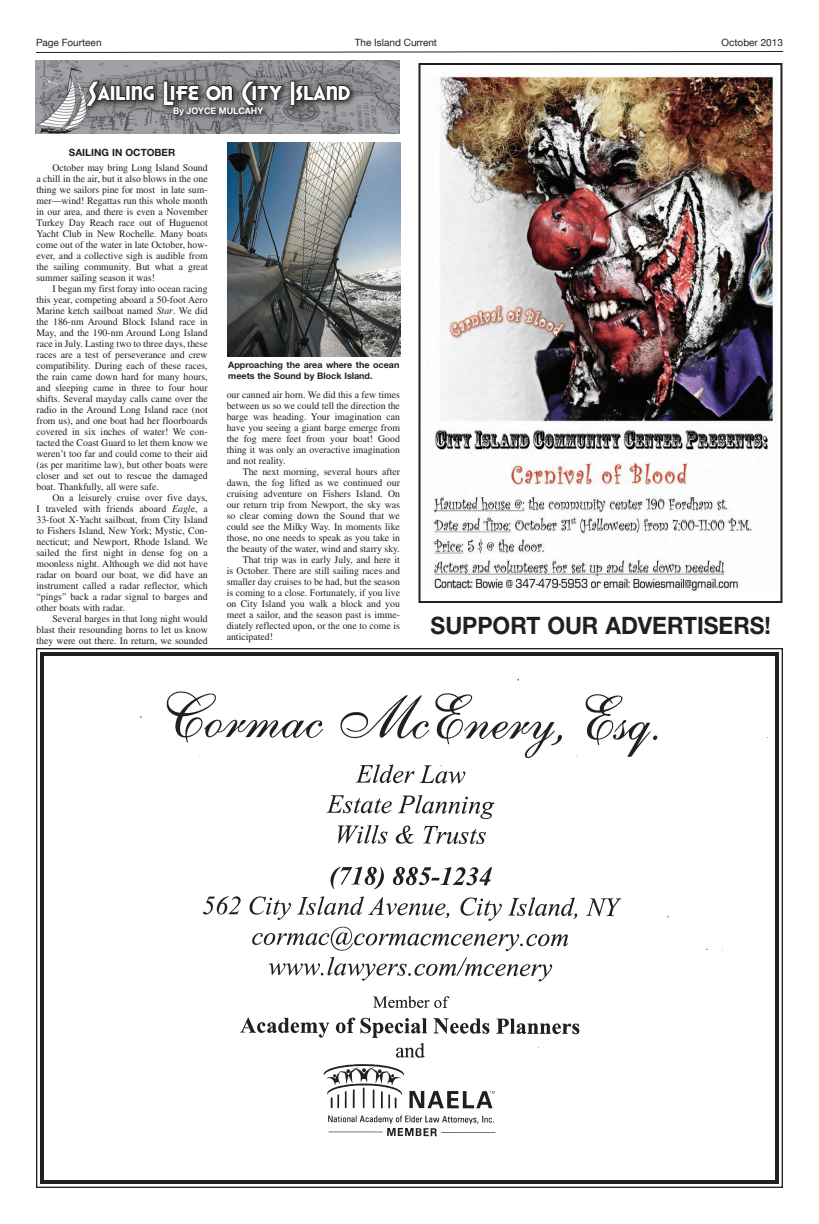
<style>
.page{position:relative;width:819px;height:1224px;background:#fff}
.page>*{position:absolute;margin:0;border:0;box-sizing:border-box;transform-origin:0 0}
.t1{font:25px "Honest Johns";color:#fff}
.t2{font:700 24px "Helvetica Neue";color:#231f20;scale:.95 1}
.t3{font:10px/11px "Times";color:#231f20;text-align:justify}
.t4{font:10px "Helvetica Neue";color:#231f20}
.t5{font:700 10px "Helvetica Neue";color:#231f20}
.t6{font:700 9px/11px "Helvetica Neue";color:#231f20}
.t7{font:700 9px "Helvetica Neue";color:#fff}
.s1{font-style:italic}
</style>
<div class="page">
<svg style="left:36px;top:51px;width:747px;height:2px"></svg>
<img style="left:433px;top:76px;width:343px;height:516px">
<div style="left:418px;top:63px;width:364px;height:540px;border:2px solid #231f20"></div>
<svg style="left:36px;top:648px;width:747px;height:540px"></svg>
<div style="left:40px;top:652px;width:739px;height:532px;border:4px solid #231f20"></div>
<img style="left:36px;top:60px;width:364px;height:74px">
<div style="left:82px;top:77px;width:276px;height:46px;background:#231f20;opacity:.75"></div>
<svg style="left:84px;top:79px;width:71px;height:28px;background:#555456"></svg>
<svg style="left:163px;top:80px;width:71px;height:26px;background:#504f51"></svg>
<svg style="left:241px;top:80px;width:44px;height:26px"></svg>
<div style="left:290px;top:81px;width:5px;height:25px;border:2px solid #231f20"></div>
<svg style="left:293px;top:81px;width:58px;height:21px"></svg>
<img style="left:227px;top:143px;width:173px;height:213px">
<p class="t4" style="left:36px;top:36px;width:67px">Page Fourteen</p>
<p class="t4" style="left:355px;top:36px;width:84px">The Island Current</p>
<p class="t4" style="left:721px;top:36px;width:63px">October 2013</p>
<h1 class="t1" style="left:87px;top:77px;width:265px">Sailing Life on City Island</h1>
<p class="t7" style="left:173px;top:105px;width:73px">By JOYCE MULCAH</p>
<p class="t7" style="left:257px;top:105px;width:7px">Y</p>
<p class="t5" style="left:69px;top:146px;width:80px">Sailing in Octob</p>
<p class="t5" style="left:162px;top:146px;width:15px">er</p>
<p class="t3" style="left:36px;top:162px;width:173px;text-indent:16px">October may bring Long Island Sound a chill in the air, but it also blows in the one thing we sailors pine for most in late sum&shy;mer—wind! Regattas run this whole month in our area, and there is even a November Turkey Day Reach race out of Huguenot Yacht Club in New Rochelle. Many boats come out of the water in late October, how&shy;ever, and a collective sigh is audible from the sailing community. But what a great summer sailing season it was!</p>
<p class="t3" style="left:36px;top:283px;width:173px;text-indent:16px">I began my first foray into ocean racing this year, competing aboard a 50-foot Aero Marine ketch sailboat named <span class="s1">Star</span>. We did the 186-nm Around Block Island race in May, and the 190-nm Around Long Island race in July. Lasting two to three days, these races are a test of perseverance and crew compatibility. During each of these races, the rain came down hard for many hours, and sleeping came in three to four hour shifts. Several mayday calls came over the radio in the Around Long Island race (not from us), and one boat had her floorboards covered in six inches of water! We con&shy;tacted the Coast Guard to let them know we weren’t too far and could come to their aid (as per maritime law), but other boats were closer and set out to rescue the damaged boat. Thankfully, all were safe.</p>
<p class="t3" style="left:36px;top:492px;width:173px;text-indent:16px">On a leisurely cruise over five days, I traveled with friends aboard <span class="s1">Eagl</span>e, a 33-foot X-Yacht sailboat, from City Island to Fishers Island, New York; Mystic, Con&shy;necticut; and Newport, Rhode Island. We sailed the first night in dense fog on a moonless night. Although we did not have radar on board our boat, we did have an instrument called a radar reflector, which “pings” back a radar signal to barges and other boats with radar.</p>
<p class="t3" style="left:36px;top:613px;width:173px;text-indent:16px">Several barges in that long night would blast their resounding horns to let us know they were out there. In return, we sounded</p>
<p class="t6" style="left:228px;top:359px;width:173px">Approaching the area where the ocean meets the Sound by Block Island.</p>
<p class="t3" style="left:227px;top:389px;width:175px">our canned air horn. We did this a few times between us so we could tell the direction the barge was heading. Your imagination can have you seeing a giant barge emerge from the fog mere feet from your boat! Good thing it was only an overactive imagination and not reality.</p>
<p class="t3" style="left:243px;top:466px;width:159px">The next morning, several hours after</p>
<p class="t3" style="left:227px;top:477px;width:175px">dawn, the fog lifted as we continued our</p>
<p class="t3" style="left:227px;top:488px;width:175px">cruising adventure on Fishers Island. On</p>
<p class="t3" style="left:227px;top:499px;width:175px">our return trip from Newport, the sky was</p>
<p class="t3" style="left:227px;top:510px;width:175px">so clear coming down the Sound that we</p>
<p class="t3" style="left:227px;top:521px;width:175px">could see the Milky Way. In moments like</p>
<p class="t3" style="left:227px;top:532px;width:175px">those, no one needs to speak as you take in</p>
<p class="t3" style="left:227px;top:543px;width:175px">the beauty of the water, wind and starry sky.</p>
<p class="t3" style="left:243px;top:554px;width:159px">That trip was in early July, and here it</p>
<p class="t3" style="left:227px;top:565px;width:175px">is October. There are still sailing races and</p>
<p class="t3" style="left:227px;top:576px;width:175px">smaller day cruises to be had, but the season</p>
<p class="t3" style="left:227px;top:587px;width:175px">is coming to a close. Fortunately, if you live</p>
<p class="t3" style="left:227px;top:598px;width:175px">on City Island you walk a block and you</p>
<p class="t3" style="left:227px;top:609px;width:175px">meet a sailor, and the season past is imme-</p>
<p class="t3" style="left:227px;top:620px;width:175px">diately reflected upon, or the one to come is</p>
<p class="t3" style="left:227px;top:631px;width:48px">anticipated!</p>
<h2 class="t2" style="left:431px;top:610px;width:51px">Suppo</h2>
<h2 class="t2" style="left:510px;top:610px;width:118px">rt Our Adv</h2>
<h2 class="t2" style="left:652px;top:610px;width:126px">ertisers!</h2>
</div>
